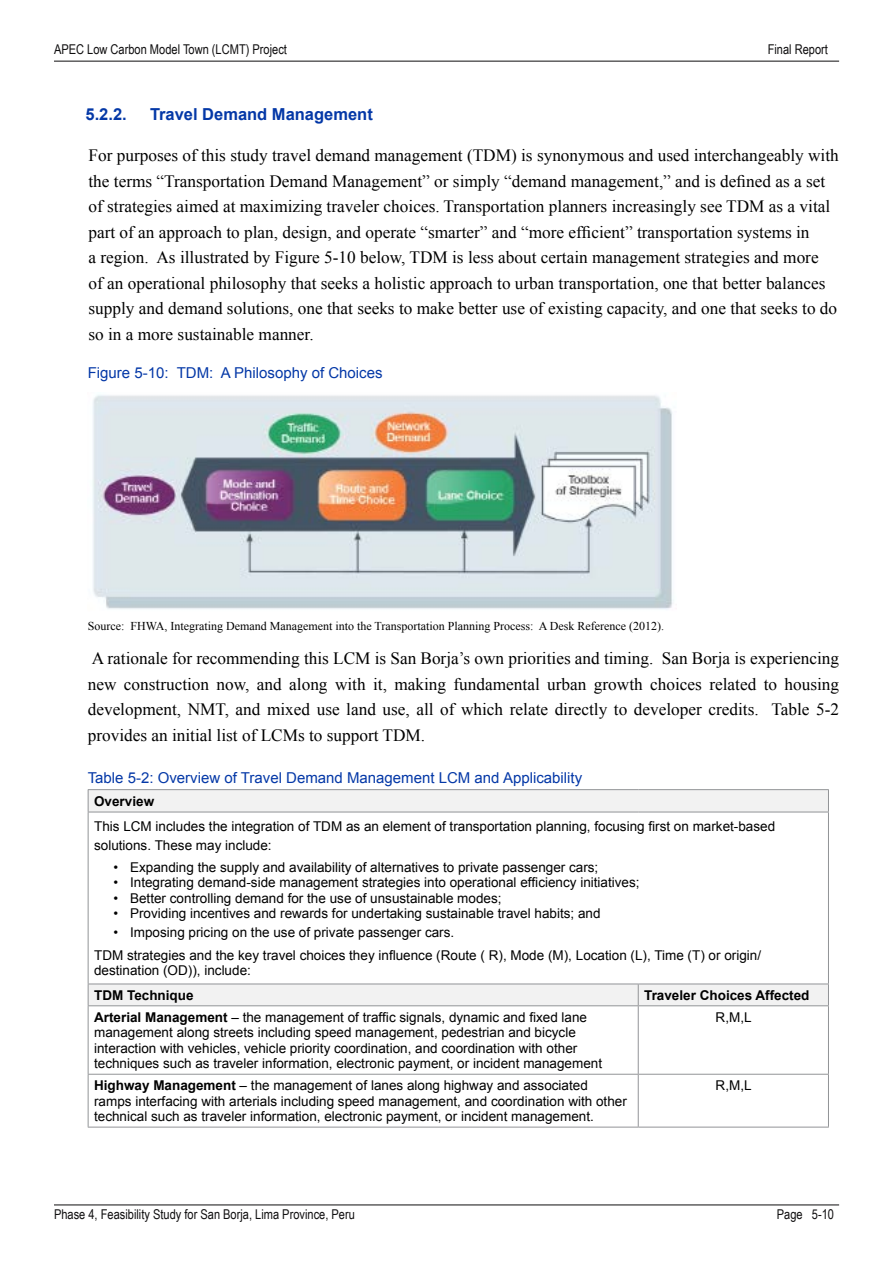
<style>
.page{position:relative;width:893px;height:1263px;background:#fff}
.page>*{position:absolute;margin:0;border:0;box-sizing:border-box;transform-origin:0 0}
.t1{font:17.25px/25.5px "Times New Roman";color:#000}
.t2{font:700 16.5px "Arial";color:#0438a7}
.t3{font:15px "Arial";color:#0438a7}
.t4{font:13.5px/15.5px "Arial";color:#000}
.t5{font:13.5px "Arial Narrow";color:#0f0e0f}
.t6{font:700 13.5px "Arial";color:#000}
.t7{font:12px "Times New Roman";color:#000}
.s1{font-weight:700}
</style>
<div class="page">
<hr style="left:54px;top:1204px;width:785px;height:1px;background:#0f0e0f">
<hr style="left:54px;top:61px;width:785px;height:1px;background:#0f0e0f">
<img style="left:92px;top:395px;width:582px;height:214px">
<svg style="left:89px;top:790px;width:739px;height:215px"></svg>
<hr style="left:88px;top:789px;width:550px;height:1px;background:#929497">
<svg style="left:88px;top:790px;width:1px;height:22px"></svg>
<hr style="left:638px;top:789px;width:191px;height:1px;background:#929497">
<svg style="left:828px;top:790px;width:1px;height:22px"></svg>
<hr style="left:88px;top:812px;width:550px;height:1px;background:#929497">
<hr style="left:88px;top:812px;width:1px;height:171px;background:#929497">
<hr style="left:638px;top:812px;width:191px;height:1px;background:#929497">
<hr style="left:828px;top:812px;width:1px;height:171px;background:#929497">
<hr style="left:88px;top:983px;width:550px;height:1px;background:#929497">
<svg style="left:88px;top:984px;width:1px;height:21px"></svg>
<hr style="left:638px;top:983px;width:191px;height:1px;background:#929497">
<svg style="left:638px;top:984px;width:1px;height:21px"></svg>
<svg style="left:828px;top:984px;width:1px;height:21px"></svg>
<hr style="left:88px;top:1005px;width:550px;height:1px;background:#929497">
<hr style="left:88px;top:1006px;width:1px;height:68px;background:#929497">
<hr style="left:638px;top:1005px;width:191px;height:1px;background:#929497">
<hr style="left:638px;top:1006px;width:1px;height:68px;background:#929497">
<hr style="left:828px;top:1006px;width:1px;height:68px;background:#929497">
<hr style="left:88px;top:1074px;width:550px;height:1px;background:#929497">
<hr style="left:88px;top:1074px;width:1px;height:53px;background:#929497">
<hr style="left:638px;top:1074px;width:191px;height:1px;background:#929497">
<hr style="left:638px;top:1074px;width:1px;height:53px;background:#929497">
<hr style="left:828px;top:1074px;width:1px;height:53px;background:#929497">
<hr style="left:88px;top:1127px;width:550px;height:1px;background:#929497">
<hr style="left:638px;top:1127px;width:191px;height:1px;background:#929497">
<p class="t5" style="left:54px;top:39px;width:234px">APEC Low Carbon Model Town (LCMT) Project</p>
<p class="t5" style="left:768px;top:39px;width:62px">Final Report</p>
<p class="t2" style="left:86px;top:103px;width:43px">5.2.2.</p>
<p class="t2" style="left:150px;top:103px;width:224px">Travel Demand Management</p>
<p class="t1" style="left:88px;top:142px;width:752px">For purposes of this study travel demand management (TDM) is synonymous and used interchangeably with the terms “Transportation Demand Management” or simply “demand management,” and is defined as a set of strategies aimed at maximizing traveler choices. Transportation planners increasingly see TDM as a vital part of an approach to plan, design, and operate “smarter” and “more efficient” transportation systems in<br>a region. As illustrated by Figure 5-10 below, TDM is less about certain management strategies and more<br>of an operational philosophy that seeks a holistic approach to urban transportation, one that better balances supply and demand solutions, one that seeks to make better use of existing capacity, and one that seeks to do so in a more sustainable manner.</p>
<p class="t3" style="left:88px;top:363px;width:296px">Figure 5-10: TDM: A Philosophy of Choices</p>
<p class="t7" style="left:88px;top:617px;width:578px">Source: FHWA, Integrating Demand Management into the Transportation Planning Process: A Desk Reference (2012).</p>
<p class="t1" style="left:88px;top:645px;width:753px;text-align:justify">A rationale for recommending this LCM is San Borja’s own priorities and timing. San Borja is experiencing new construction now, and along with it, making fundamental urban growth choices related to housing development, NMT, and mixed use land use, all of which relate directly to developer credits. Table 5-2 provides an initial list of LCMs to support TDM.</p>
<p class="t3" style="left:88px;top:768px;width:496px">Table 5-2: Overview of Travel Demand Management LCM and Applicability</p>
<p class="t6" style="left:94px;top:792px;width:62px">Overview</p>
<p class="t4" style="left:94px;top:816px;width:683px;line-height:19px">This LCM includes the integration of TDM as an element of transportation planning, focusing first on market-based solutions. These may include:</p>
<p class="t4" style="left:114px;top:859px;width:486px">• Expanding the supply and availability of alternatives to private passenger cars;</p>
<p class="t4" style="left:114px;top:875px;width:527px">• Integrating demand-side management strategies into operational efficiency initiatives;</p>
<p class="t4" style="left:114px;top:890px;width:389px">• Better controlling demand for the use of unsustainable modes;</p>
<p class="t4" style="left:114px;top:906px;width:488px">• Providing incentives and rewards for undertaking sustainable travel habits; and</p>
<p class="t4" style="left:94px;top:922px;width:668px;line-height:22.2px;text-indent:20px">• Imposing pricing on the use of private passenger cars.<br>TDM strategies and the key travel choices they influence (Route ( R), Mode (M), Location (L), Time (T) or origin/</p>
<p class="t4" style="left:94px;top:963px;width:158px">destination (OD)), include:</p>
<p class="t6" style="left:94px;top:986px;width:101px">TDM Technique</p>
<p class="t6" style="left:644px;top:986px;width:167px">Traveler Choices Affected</p>
<p class="t4" style="left:94px;top:1009px;width:509px"><span class="s1">Arterial Management</span> – the management of traffic signals, dynamic and fixed lane management along streets including speed management, pedestrian and bicycle interaction with vehicles, vehicle priority coordination, and coordination with other techniques such as traveler information, electronic payment, or incident management</p>
<p class="t4" style="left:716px;top:1009px;width:38px">R,M,L</p>
<p class="t4" style="left:94px;top:1078px;width:534px"><span class="s1">Highway Management</span> – the management of lanes along highway and associated ramps interfacing with arterials including speed management, and coordination with other technical such as traveler information, electronic payment, or incident management.</p>
<p class="t4" style="left:716px;top:1078px;width:38px">R,M,L</p>
<p class="t5" style="left:54px;top:1204px;width:302px">Phase 4, Feasibility Study for San Borja, Lima Province, Peru</p>
<p class="t5" style="left:777px;top:1204px;width:59px">Page 5-10</p>
</div>
